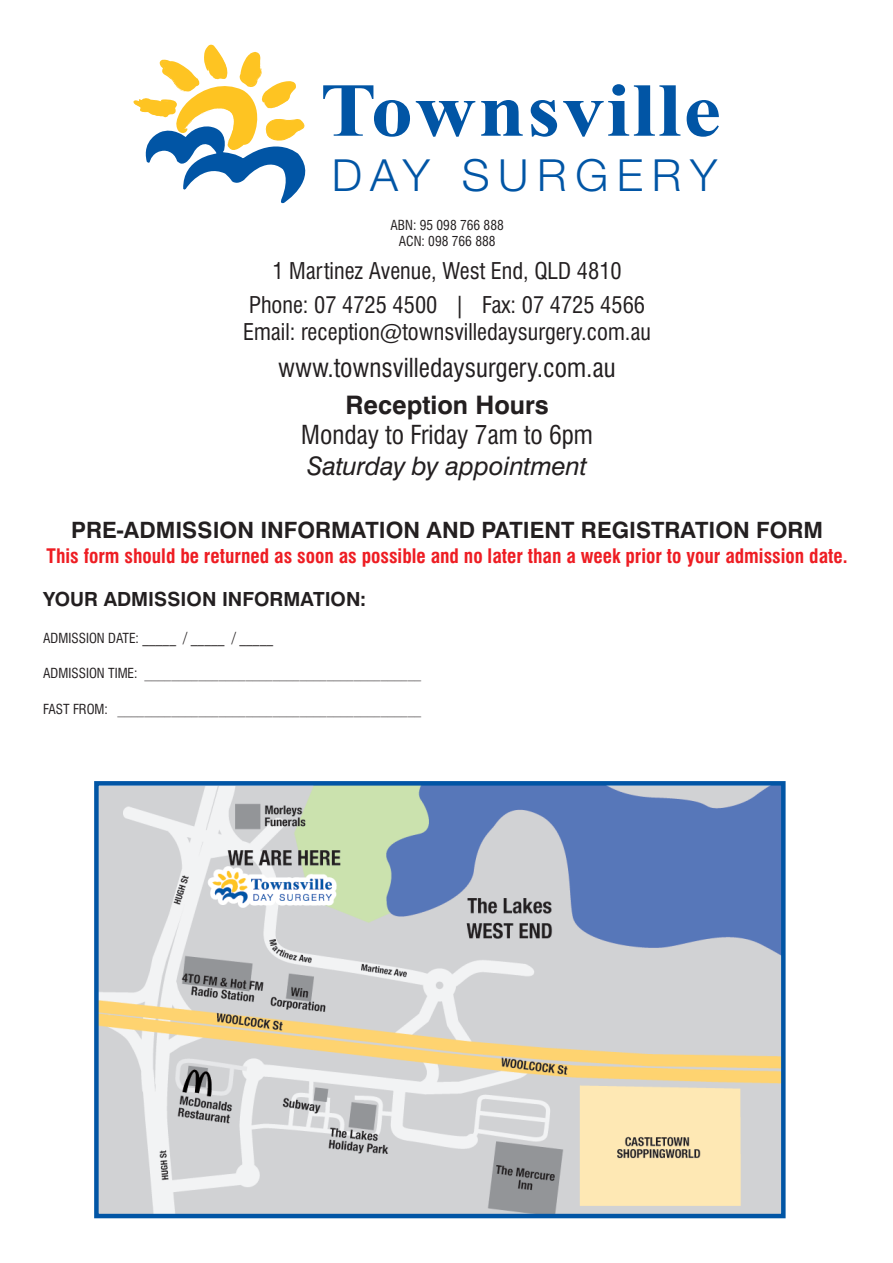
<style>
.page{position:relative;width:893px;height:1263px;background:#fff}
.page>*{position:absolute;margin:0;border:0;box-sizing:border-box;transform-origin:0 0}
.t1{font:700 76.05px "Times New Roman";letter-spacing:.025em;color:#0155a5;scale:1.11 1}
.t2{font:300 44.25px "Helvetica Neue";letter-spacing:.195em;color:#0155a5}
.t3{font:condensed 25.5px "Swiss 721 BT";color:#231f20}
.t4{font:italic 25.5px "Swiss 721 BT";color:#231f20}
.t5{font:700 25.5px "Swiss 721 BT";color:#231f20}
.t6{font:condensed 22.5px/33.3px "Swiss 721 BT";color:#231f20;text-align:center}
.t7{font:700 22.5px "Swiss 721 BT";color:#231f20}
.t8{font:700 condensed 19.5px "Swiss 721 BT";color:#ee1d23}
.t9{font:700 19.5px "Swiss 721 BT";color:#231f20}
.t10{font:300 condensed 13.5px "Swiss 721 BT";color:#231f20}
.t11{font:condensed 13.5px/16.2px "Swiss 721 BT";color:#231f20;text-align:center}
.s1{font-weight:300;font-size:15px}
.s2{font-weight:400}
</style>
<div class="page">
<svg style="left:134px;top:45px;width:172px;height:158px"></svg>
<img style="left:99px;top:786px;width:682px;height:427px">
<div style="left:94px;top:781px;width:692px;height:437px;border:4px solid #0155a5"></div>
<h1 class="t1" style="left:320px;top:58px;width:362px">Townsville</h1>
<h2 class="t2" style="left:332px;top:149px;width:387px">DAY SURGERY</h2>
<p class="t11" style="left:390px;top:217px;width:115px">ABN: 95 098 766 888<br>ACN: 098 766 888</p>
<h3 class="t6" style="left:249px;top:254px;width:397px">1 Martinez Avenue, West End, QLD 4810<br>Phone: 07 4725 4500 | Fax: 07 4725 4566</h3>
<h3 class="t6" style="left:243px;top:315px;width:410px">Email: reception@townsvilledaysurgery.com.au</h3>
<h3 class="t3" style="left:278px;top:352px;width:339px">www.townsvilledaysurgery.com.au</h3>
<h3 class="t5" style="left:345px;top:389px;width:205px">Reception Hours</h3>
<h3 class="t3" style="left:301px;top:420px;width:293px">Monday to Friday 7am to 6pm</h3>
<h3 class="t4" style="left:307px;top:450px;width:281px">Saturday by appointment</h3>
<h3 class="t7" style="left:71px;top:516px;width:754px">PRE-ADMISSION INFORMATION AND PATIENT REGISTRATION FORM</h3>
<h3 class="t8" style="left:47px;top:545px;width:802px">This form should be returned as soon as possible and no later than a week prior to your admission date.</h3>
<h3 class="t9" style="left:43px;top:587px;width:324px">YOUR ADMISSION INFORMATION:</h3>
<p class="t11" style="left:43px;top:630px;width:232px">ADMISSION DATE: _____ <span class="s1">/</span> _____ <span class="s1">/</span> _____</p>
<p class="t10" style="left:43px;top:665px;width:379px"><span class="s2">ADMISSION TIME:</span> _________________________________________</p>
<p class="t10" style="left:43px;top:701px;width:379px"><span class="s2">FAST FROM:</span> _____________________________________________</p>
</div>
